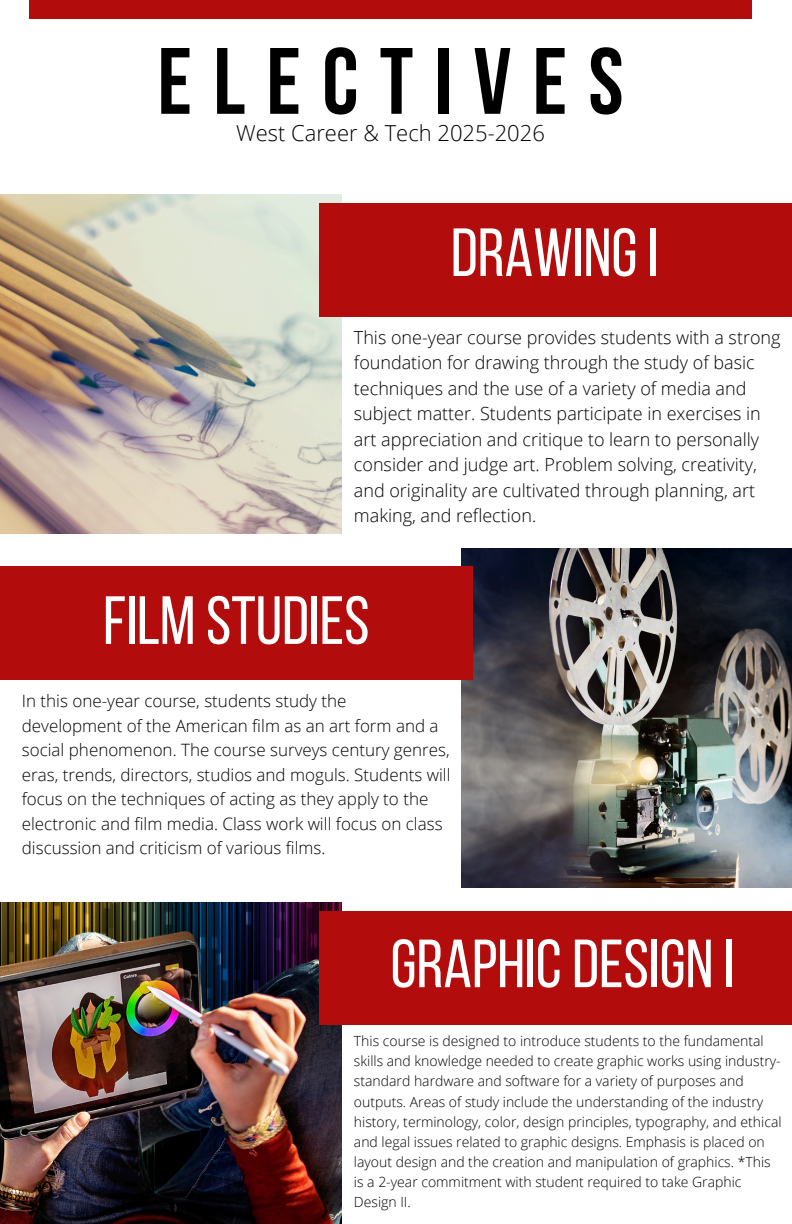
<style>
.page{position:relative;width:792px;height:1224px;background:#fff}
.page>*{position:absolute;margin:0;border:0;box-sizing:border-box;transform-origin:0 0}
.t1{font:700 94px "Bebas Neue";letter-spacing:.225em;color:#000}
.t2{font:68px "Bebas Neue";color:#fff}
.t3{font:300 22px "Open Sans";color:#000}
.t4{font:300 18px/25.6px "Open Sans";color:#000}
.t5{font:300 17px/24.6px "Open Sans";color:#000}
.t6{font:300 14px/20.2px "Open Sans";color:#000}
</style>
<div class="page">
<img style="left:461px;top:548px;width:331px;height:339px">
<img style="left:0;top:194px;width:342px;height:339px">
<img style="left:0;top:902px;width:342px;height:322px">
<div style="left:319px;top:204px;width:473px;height:113px;background:#b20c0c"></div>
<div style="left:0;top:566px;width:473px;height:113px;background:#b20c0c"></div>
<div style="left:319px;top:912px;width:473px;height:113px;background:#b20c0c"></div>
<div style="left:29px;top:0;width:723px;height:19px;background:#b20c0c"></div>
<h1 class="t1" style="left:157px;top:43px;width:468px">ELECTIVES</h1>
<h3 class="t3" style="left:236px;top:118px;width:310px">West Career &amp; Tech 2025-2026</h3>
<p class="t2" style="left:451px;top:225px;width:209px">DRAWINGI</p>
<h2 class="t4" style="left:354px;top:324px;width:428px">This one-year course provides students with a strong foundation for drawing through the study of basic techniques and the use of a variety of media and subject matter. Students participate in exercises in art appreciation and critique to learn to personally consider and judge art. Problem solving, creativity, and originality are cultivated through planning, art making, and reflection.</h2>
<h4 class="t2" style="left:103px;top:593px;width:268px">FILM STUDIES</h4>
<h2 class="t5" style="left:22px;top:688px;width:430px">In this one-year course, students study the development of the American film as an art form and a social phenomenon. The course surveys century genres, eras, trends, directors, studios and moguls. Students will focus on the techniques of acting as they apply to the electronic and film media. Class work will focus on class discussion and criticism of various films.</h2>
<p class="t2" style="left:391px;top:936px;width:346px">GRAPHICDESIGN I</p>
<h4 class="t6" style="left:354px;top:1030px;width:429px">This course is designed to introduce students to the fundamental skills and knowledge needed to create graphic works using industry&shy;standard hardware and software for a variety of purposes and outputs. Areas of study include the understanding of the industry history, terminology, color, design principles, typography, and ethical and legal issues related to graphic designs. Emphasis is placed on layout design and the creation and manipulation of graphics. *This is a 2-year commitment with student required to take Graphic Design II.</h4>
</div>
